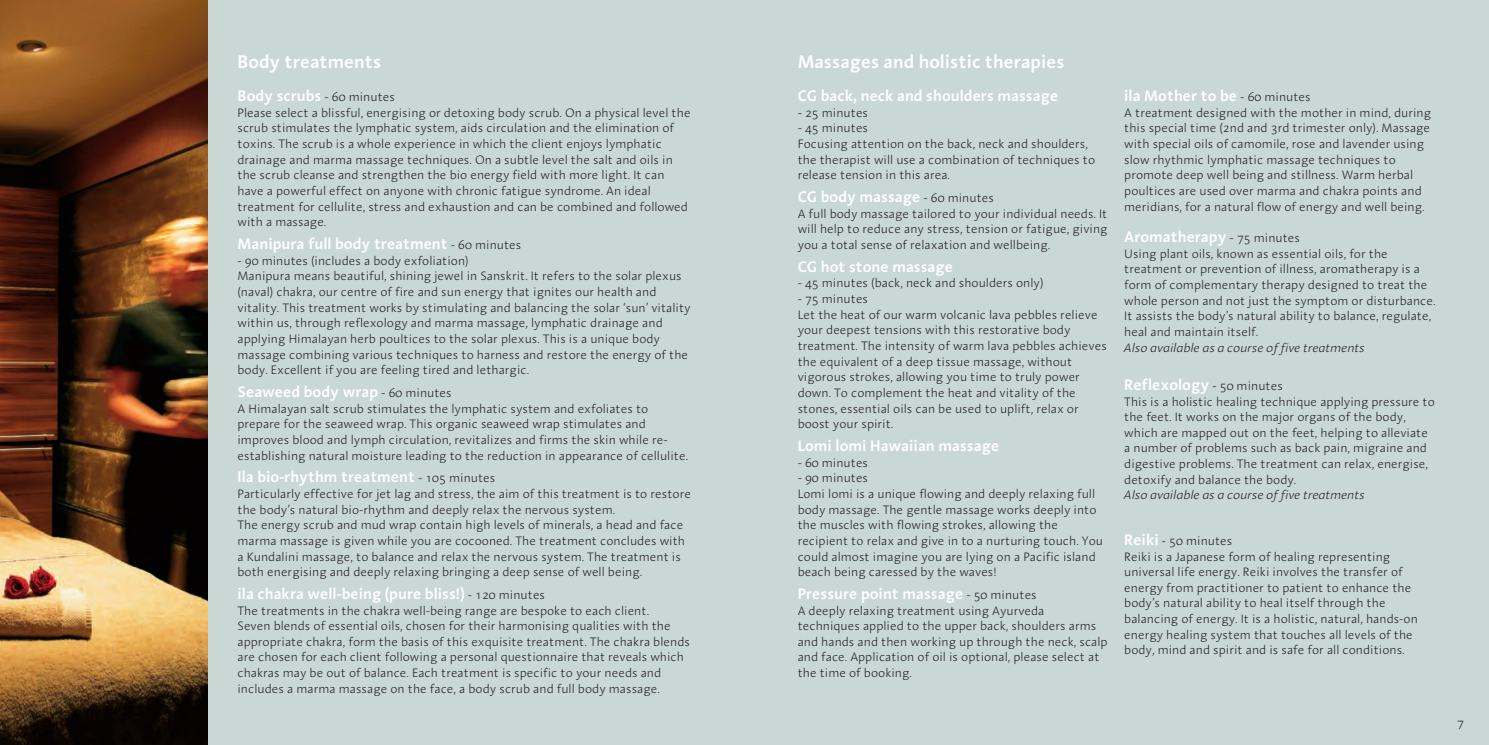
<style>
.page{position:relative;width:1489px;height:745px;background:#fff}
.page>*{position:absolute;margin:0;border:0;box-sizing:border-box;transform-origin:0 0}
.t1{font:600 18.75px "Linotype Aroma";color:#fff}
.t2{font:600 15.62px "Linotype Aroma";color:#fff}
.t3{font:300 12.5px/15.6px "Linotype Aroma";color:#231f20}
.t4{font:italic 300 12.5px "Linotype Aroma";color:#231f20}
.s1{font-weight:300;font-size:12.5px;color:#231f20}
.s2{font-weight:600;font-size:15.62px;color:#fff}
</style>
<div class="page">
<div style="left:744px;top:0;width:744px;height:744px;background:#cad8d5"></div>
<img style="left:0;top:0;width:208px;height:744px">
<div style="left:208px;top:0;width:536px;height:744px;background:#cad8d5"></div>
<h1 class="t1" style="left:237px;top:55px;width:145px">Body treatments</h1>
<p class="t2" style="left:237px;top:91px;width:159px">Body scrubs <span class="s1">- 60 minutes</span></p>
<p class="t3" style="left:237px;top:106px;width:454px">Please select a blissful, energising or detoxing body scrub. On a physical level the scrub stimulates the lymphatic system, aids circulation and the elimination of toxins. The scrub is a whole experience in which the client enjoys lymphatic drainage and marma massage techniques. On a subtle level the salt and oils in the scrub cleanse and strengthen the bio energy field with more light. It can have a powerful effect on anyone with chronic fatigue syndrome. An ideal treatment for cellulite, stress and exhaustion and can be combined and followed with a massage.</p>
<p class="t2" style="left:237px;top:238px;width:285px">Manipura full body treatment <span class="s1">- 60 minutes</span></p>
<p class="t3" style="left:237px;top:254px;width:454px">- 90 minutes (includes a body exfoliation)<br>Manipura means beautiful, shining jewel in Sanskrit. It refers to the solar plexus (naval) chakra, our centre of fire and sun energy that ignites our health and vitality. This treatment works by stimulating and balancing the solar ‘sun’ vitality within us, through reflexology and marma massage, lymphatic drainage and applying Himalayan herb poultices to the solar plexus. This is a unique body massage combining various techniques to harness and restore the energy of the body. Excellent if you are feeling tired and lethargic.</p>
<p class="t2" style="left:237px;top:386px;width:216px">Seaweed body wrap <span class="s1">- 60 minutes</span></p>
<p class="t3" style="left:237px;top:402px;width:452px">A Himalayan salt scrub stimulates the lymphatic system and exfoliates to prepare for the seaweed wrap. This organic seaweed wrap stimulates and improves blood and lymph circulation, revitalizes and firms the skin while re&shy;establishing natural moisture leading to the reduction in appearance of cellulite.</p>
<p class="t2" style="left:237px;top:471px;width:259px">Ila bio-rhythm treatment <span class="s1">- 105 minutes</span></p>
<p class="t3" style="left:237px;top:487px;width:455px">Particularly effective for jet lag and stress, the aim of this treatment is to restore the body’s natural bio-rhythm and deeply relax the nervous system.<br>The energy scrub and mud wrap contain high levels of minerals, a head and face marma massage is given while you are cocooned. The treatment concludes with a Kundalini massage, to balance and relax the nervous system. The treatment is both energising and deeply relaxing bringing a deep sense of well being.</p>
<p class="t2" style="left:237px;top:588px;width:309px">ila chakra well-being (pure bliss!) <span class="s1">- 120 minutes</span></p>
<p class="t3" style="left:237px;top:603px;width:454px">The treatments in the chakra well-being range are bespoke to each client.<br>Seven blends of essential oils, chosen for their harmonising qualities with the appropriate chakra, form the basis of this exquisite treatment. The chakra blends are chosen for each client following a personal questionnaire that reveals which chakras may be out of balance. Each treatment is specific to your needs and includes a marma massage on the face, a body scrub and full body massage.</p>
<h1 class="t1" style="left:797px;top:55px;width:268px">Massages and holistic therapies</h1>
<p class="t2" style="left:797px;top:91px;width:262px">CG back, neck and shoulders massage</p>
<p class="t3" style="left:797px;top:106px;width:72px">- 25 minutes</p>
<p class="t3" style="left:797px;top:122px;width:299px">- 45 minutes<br>Focusing attention on the back, neck and shoulders, the therapist will use a combination of techniques to release tension in this area.</p>
<p class="t2" style="left:797px;top:191px;width:198px">CG body massage <span class="s1">- 60 minutes</span></p>
<p class="t3" style="left:797px;top:207px;width:311px;text-align:justify">A full body massage tailored to your individual needs. It will help to reduce any stress, tension or fatigue, giving you a total sense of relaxation and wellbeing.</p>
<p class="t2" style="left:797px;top:261px;width:157px">CG hot stone massage</p>
<p class="t3" style="left:797px;top:277px;width:247px">- 45 minutes (back, neck and shoulders only)</p>
<p class="t3" style="left:797px;top:292px;width:311px">- 75 minutes<br>Let the heat of our warm volcanic lava pebbles relieve your deepest tensions with this restorative body treatment. The intensity of warm lava pebbles achieves the equivalent of a deep tissue massage, without vigorous strokes, allowing you time to truly power down. To complement the heat and vitality of the stones, essential oils can be used to uplift, relax or boost your spirit.</p>
<p class="t2" style="left:797px;top:440px;width:203px">Lomi lomi Hawaiian massage</p>
<p class="t3" style="left:797px;top:455px;width:72px">- 60 minutes</p>
<p class="t3" style="left:797px;top:471px;width:307px">- 90 minutes<br>Lomi lomi is a unique flowing and deeply relaxing full body massage. The gentle massage works deeply into the muscles with flowing strokes, allowing the recipient to relax and give in to a nurturing touch. You could almost imagine you are lying on a Pacific island beach being caressed by the waves!</p>
<p class="t2" style="left:797px;top:588px;width:241px">Pressure point massage <span class="s1">- 50 minutes</span></p>
<p class="t3" style="left:797px;top:603px;width:311px">A deeply relaxing treatment using Ayurveda techniques applied to the upper back, shoulders arms and hands and then working up through the neck, scalp and face. Application of oil is optional, please select at the time of booking.</p>
<p class="t2" style="left:1124px;top:91px;width:188px">ila Mother to be <span class="s1">- 60 minutes</span></p>
<p class="t3" style="left:1124px;top:106px;width:308px">A treatment designed with the mother in mind, during this special time (2nd and 3rd trimester only). Massage with special oils of camomile, rose and lavender using slow rhythmic lymphatic massage techniques to promote deep well being and stillness. Warm herbal poultices are used over marma and chakra points and meridians, for a natural flow of energy and well being.</p>
<p class="t2" style="left:1124px;top:231px;width:177px">Aromatherapy <span class="s1">- 75 minutes</span></p>
<p class="t3" style="left:1124px;top:247px;width:313px">Using plant oils, known as essential oils, for the treatment or prevention of illness, aromatherapy is a form of complementary therapy designed to treat the whole person and not just the symptom or disturbance.<br>It assists the body’s natural ability to balance, regulate, heal and maintain itself.</p>
<p class="t4" style="left:1124px;top:343px;width:242px">Also available as a course of five treatments</p>
<p class="t2" style="left:1124px;top:379px;width:160px">Reflexology <span class="s1">- 50 minutes</span></p>
<p class="t3" style="left:1124px;top:394px;width:312px">This is a holistic healing technique applying pressure to the feet. It works on the major organs of the body, which are mapped out on the feet, helping to alleviate a number of problems such as back pain, migraine and digestive problems. The treatment can relax, energise, detoxify and balance the body.</p>
<p class="t4" style="left:1124px;top:490px;width:242px">Also available as a course of five treatments</p>
<p class="t3" style="left:1124px;top:534px;width:295px"><span class="s2">Reiki</span> - 50 minutes<br>Reiki is a Japanese form of healing representing universal life energy. Reiki involves the transfer of energy from practitioner to patient to enhance the body’s natural ability to heal itself through the balancing of energy. It is a holistic, natural, hands-on energy healing system that touches all levels of the body, mind and spirit and is safe for all conditions.</p>
<p class="t3" style="left:1457px;top:715px;width:8px">7</p>
</div>
